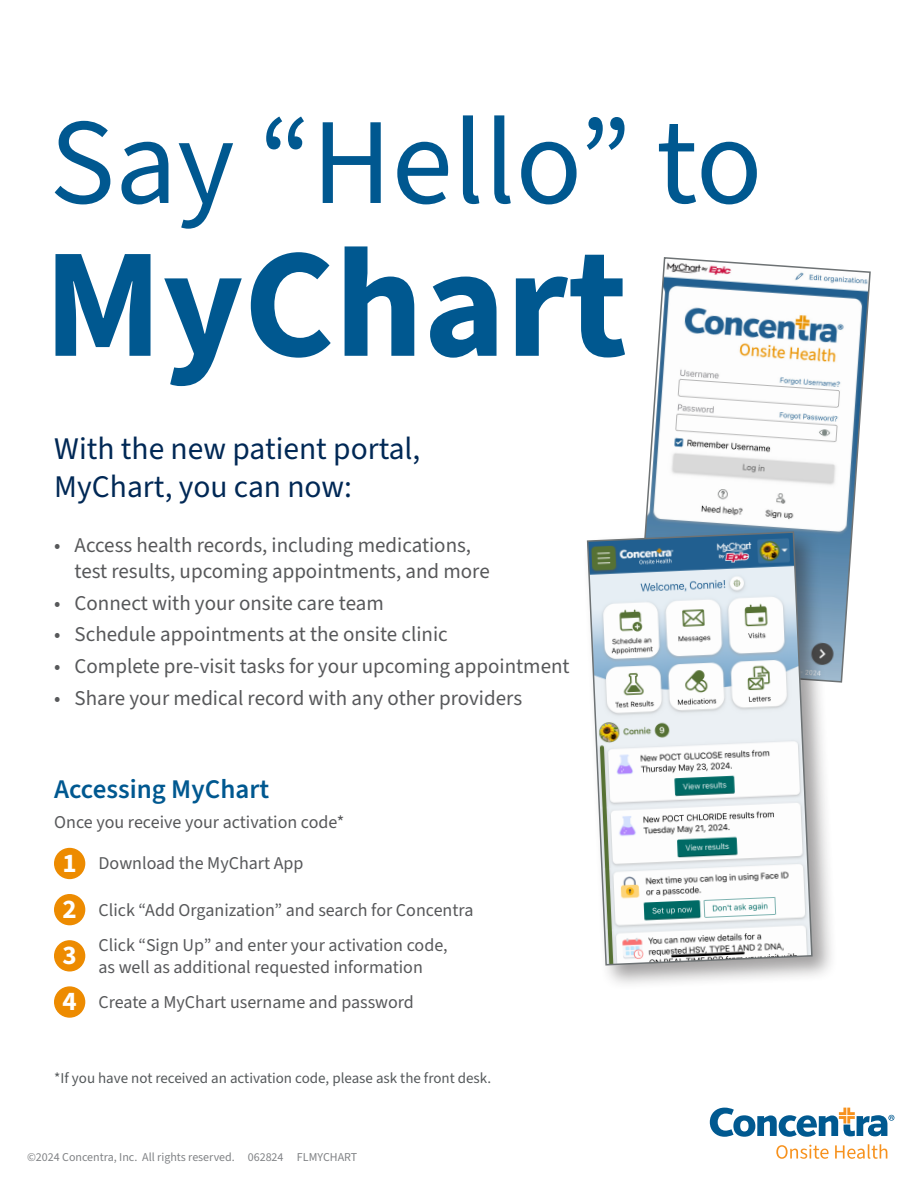
<style>
.page{position:relative;width:918px;height:1188px;background:#fff}
.page>*{position:absolute;margin:0;border:0;box-sizing:border-box;transform-origin:0 0}
.Concentra_Blue_Heading_18{font:700 156px "Source Sans 3";color:#005890}
.Concentra_Blue_Heading_18-2{font:123px "Source Sans 3";color:#005890}
.Concentra_Blue_Enlarged_Text_Regular_14{font:31.5px/37.8px "Source Sans 3";color:#002855}
.Concentra_Blue_Heading_18-3{font:600 27px "Source Sans 3";color:#005890}
.t1{font:700 27px "Source Sans 3";color:#fff}
.t2{font:21px/25.2px "Source Sans 3";color:#57585a}
.Body_Copy_12{font:18px/21.6px "Source Sans 3";color:#57585a}
.Body_Copy_10{font:15px "Source Sans 3";color:#54585a}
.t3{font:12px "Source Sans 3";color:#808285}
</style>
<div class="page">
<svg style="left:710px;top:1108px;width:184px;height:29px"></svg>
<svg style="left:776px;top:1145px;width:53px;height:14px"></svg>
<svg style="left:835px;top:1144px;width:52px;height:15px"></svg>
<svg style="left:645px;top:257px;width:226px;height:426px"></svg>
<div style="left:583px;top:527px;width:255px;height:464px;background:#231f20;opacity:.43"></div>
<svg style="left:586px;top:531px;width:227px;height:435px"></svg>
<div style="left:55px;top:987px;width:30px;height:30px;background:#ed8b00;border-radius:50%"></div>
<div style="left:54px;top:986px;width:31px;height:32px;border:2px solid #ed8b00;border-radius:50%"></div>
<div style="left:55px;top:849px;width:30px;height:29px;background:#ed8b00;border-radius:50%"></div>
<div style="left:54px;top:848px;width:31px;height:31px;border:2px solid #ed8b00;border-radius:50%"></div>
<div style="left:55px;top:895px;width:30px;height:30px;background:#ed8b00;border-radius:50%"></div>
<div style="left:54px;top:894px;width:31px;height:31px;border:2px solid #ed8b00;border-radius:50%"></div>
<div style="left:55px;top:941px;width:30px;height:30px;background:#ed8b00;border-radius:50%"></div>
<div style="left:54px;top:940px;width:31px;height:32px;border:2px solid #ed8b00;border-radius:50%"></div>
<h3 class="Concentra_Blue_Heading_18-2" style="left:50px;top:85px;width:715px">Say “Hello” to</h3>
<h3 class="Concentra_Blue_Heading_18" style="left:44px;top:202px;width:586px">MyChart</h3>
<h4 class="Concentra_Blue_Enlarged_Text_Regular_14" style="left:54px;top:430px;width:368px">With the new patient portal,<br>MyChart, you can now:</h4>
<p class="t2" style="left:75px;top:533px;width:417px;text-indent:-20px">• Access health records, including medications, test results, upcoming appointments, and more</p>
<p class="t2" style="left:54px;top:590px;width:331px">• Connect with your onsite care team</p>
<p class="t2" style="left:54px;top:622px;width:395px">• Schedule appointments at the onsite clinic</p>
<p class="t2" style="left:54px;top:654px;width:517px">• Complete pre-visit tasks for your upcoming appointment</p>
<p class="t2" style="left:54px;top:686px;width:469px">• Share your medical record with any other providers</p>
<h3 class="Concentra_Blue_Heading_18-3" style="left:54px;top:771px;width:217px">Accessing MyChart</h3>
<p class="Body_Copy_12" style="left:54px;top:811px;width:292px">Once you receive your activation code*</p>
<p class="t1" style="left:63px;top:845px;width:16px">1</p>
<p class="Body_Copy_12" style="left:99px;top:853px;width:207px">Download the MyChart App</p>
<p class="t1" style="left:63px;top:891px;width:16px">2</p>
<p class="Body_Copy_12" style="left:99px;top:899px;width:376px">Click “Add Organization” and search for Concentra</p>
<p class="t1" style="left:63px;top:938px;width:16px">3</p>
<p class="Body_Copy_12" style="left:99px;top:934px;width:351px">Click “Sign Up” and enter your activation code, as well as additional requested information</p>
<p class="t1" style="left:63px;top:984px;width:16px">4</p>
<p class="Body_Copy_12" style="left:99px;top:991px;width:317px">Create a MyChart username and password</p>
<p class="Body_Copy_10" style="left:54px;top:1069px;width:438px">*If you have not received an activation code, please ask the front desk.</p>
<p class="t3" style="left:27px;top:1150px;width:332px">©2024 Concentra, Inc. All rights reserved. 062824 FLMYCHART</p>
</div>
